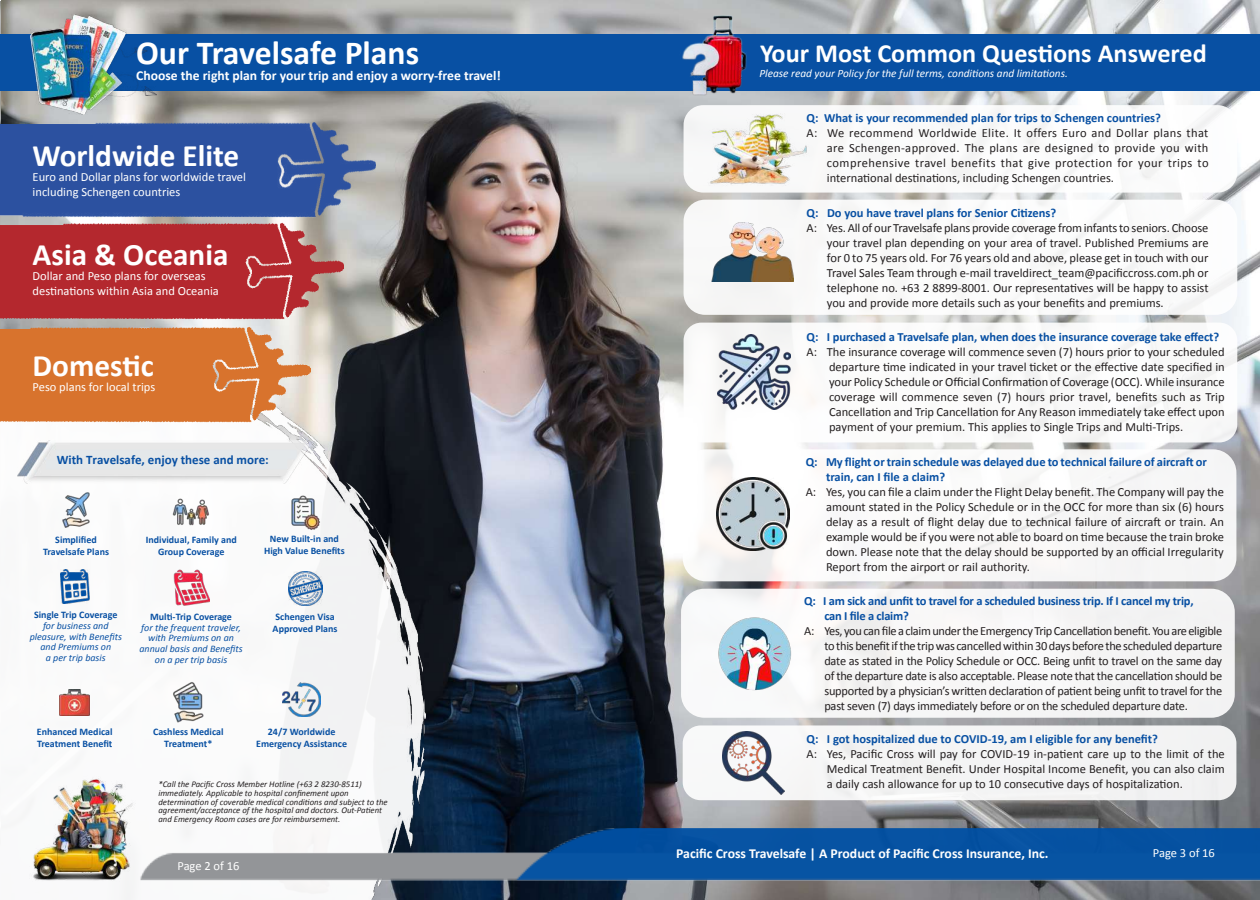
<style>
.page{position:relative;width:1260px;height:900px;background:#fff}
.page>*{position:absolute;margin:0;border:0;box-sizing:border-box;transform-origin:0 0}
.t1{font:700 33.75px "Calibri";color:#fff}
.t2{font:700 31.25px "Calibri";color:#fff}
.t3{font:700 26.25px "Calibri";color:#fff}
.t4{font:700 13.75px "Calibri";color:#fff}
.t5{font:700 13.62px "Calibri";color:#fff}
.t6{font:700 13px "Calibri";color:#0850a3}
.t7{font:12.5px/15px "Calibri";color:#231f20;text-align:justify}
.t8{font:700 12.5px/15px "Calibri";letter-spacing:-.005em;color:#0850a3}
.t9{font:12.5px/15px "Calibri";color:#fff}
.t10{font:italic 11.25px "Calibri";color:#fff}
.t11{font:700 10px/12px "Calibri";color:#0850a3;text-align:center}
.t12{font:italic 10px/10.6px "Calibri";color:#0850a3;text-align:center}
.t13{font:italic 8.75px/8.8px "Calibri";color:#231f20}
</style>
<div class="page">
<img style="left:2px;top:0;width:1258px;height:828px">
<div style="left:0;top:34px;width:1260px;height:56px;background:#0850a3"></div>
<img style="left:2px;top:368px;width:424px;height:532px">
<img style="left:30px;top:14px;width:126px;height:101px">
<img style="left:0;top:121px;width:375px;height:100px">
<img style="left:0;top:223px;width:343px;height:99px">
<img style="left:0;top:326px;width:311px;height:100px">
<img style="left:138px;top:828px;width:1122px;height:72px">
<img style="left:61px;top:570px;width:30px;height:34px">
<img style="left:288px;top:571px;width:34px;height:34px">
<img style="left:58px;top:490px;width:36px;height:40px">
<img style="left:173px;top:491px;width:36px;height:41px">
<img style="left:289px;top:495px;width:32px;height:35px">
<img style="left:173px;top:569px;width:36px;height:36px">
<img style="left:2px;top:768px;width:149px;height:116px">
<img style="left:59px;top:689px;width:30px;height:27px">
<img style="left:169px;top:678px;width:38px;height:47px">
<img style="left:282px;top:682px;width:38px;height:35px">
<img style="left:18px;top:440px;width:290px;height:43px">
<img style="left:680px;top:12px;width:69px;height:83px">
<div style="left:684px;top:105px;width:553px;height:88px;background:#fff;border-radius:20px"></div>
<img style="left:694px;top:100px;width:119px;height:93px">
<div style="left:684px;top:200px;width:553px;height:115px;background:#fff;border-radius:22px"></div>
<img style="left:712px;top:223px;width:81px;height:59px">
<div style="left:684px;top:323px;width:553px;height:119px;background:#fff;border-radius:18px"></div>
<img style="left:718px;top:335px;width:73px;height:74px">
<div style="left:683px;top:449px;width:553px;height:132px;background:#f9f8f8;border-radius:23px"></div>
<img style="left:717px;top:478px;width:73px;height:73px">
<div style="left:681px;top:589px;width:554px;height:129px;background:#f6f6f6;border-radius:23px"></div>
<img style="left:718px;top:617px;width:73px;height:74px">
<div style="left:683px;top:725px;width:553px;height:75px;background:#f4f4f4;border-radius:18px"></div>
<img style="left:722px;top:732px;width:62px;height:62px">
<h1 class="t1" style="left:136px;top:29px;width:285px">Our Travelsafe Plans</h1>
<p class="t5" style="left:136px;top:65px;width:366px">Choose the right plan for your trip and enjoy a worry-free travel!</p>
<h2 class="t2" style="left:33px;top:133px;width:208px">Worldwide Elite</h2>
<p class="t9" style="left:33px;top:169px;width:215px">Euro and Dollar plans for worldwide travel including Schengen countries</p>
<h2 class="t2" style="left:33px;top:233px;width:197px">Asia &amp; Oceania</h2>
<p class="t9" style="left:33px;top:268px;width:188px">Dollar and Peso plans for overseas destinations within Asia and Oceania</p>
<h2 class="t2" style="left:33px;top:343px;width:123px">Domestic</h2>
<p class="t9" style="left:33px;top:379px;width:124px">Peso plans for local trips</p>
<p class="t6" style="left:57px;top:450px;width:213px">With Travelsafe, enjoy these and more:</p>
<p class="t11" style="left:43px;top:533px;width:67px">Simplified<br>Travelsafe Plans</p>
<p class="t11" style="left:146px;top:533px;width:92px">Individual, Family and<br>Group Coverage</p>
<p class="t11" style="left:264px;top:532px;width:82px">New Built-in and<br>High Value Benefits</p>
<p class="t11" style="left:34px;top:609px;width:85px">Single Trip Coverage</p>
<p class="t12" style="left:30px;top:620px;width:94px">for business and pleasure, with Benefits and Premiums on<br>a per trip basis</p>
<p class="t11" style="left:273px;top:610px;width:66px;text-align:left">Schengen Visa<br>Approved Plans</p>
<p class="t11" style="left:150px;top:610px;width:83px">Multi-Trip Coverage</p>
<p class="t12" style="left:139px;top:622px;width:105px">for the frequent traveler, with Premiums on an annual basis and Benefits on a per trip basis</p>
<p class="t11" style="left:37px;top:726px;width:77px;text-align:left">Enhanced Medical<br>Treatment Benefit</p>
<p class="t11" style="left:153px;top:725px;width:72px">Cashless Medical<br>Treatment*</p>
<p class="t11" style="left:256px;top:725px;width:92px">24/7 Worldwide<br>Emergency Assistance</p>
<p class="t13" style="left:158px;top:779px;width:231px">*Call the Pacific Cross Member Hotline (+63 2 8230-8511) immediately. Applicable to hospital confinement upon determination of coverable medical conditions and subject to the agreement/acceptance of the hospital and doctors. Out-Patient and Emergency Room cases are for reimbursement.</p>
<p class="t9" style="left:177px;top:858px;width:64px">Page 2 of 16</p>
<h3 class="t3" style="left:760px;top:35px;width:448px">Your Most Common Questions Answered</h3>
<p class="t10" style="left:759px;top:66px;width:310px">Please read your Policy for the full terms, conditions and limitations.</p>
<p class="t8" style="left:807px;top:110px;width:356px">Q: What is your recommended plan for trips to Schengen countries?</p>
<p class="t7" style="left:827px;top:125px;width:383px;text-indent:-20px">A: We recommend Worldwide Elite. It offers Euro and Dollar plans that are Schengen-approved. The plans are designed to provide you with comprehensive travel benefits that give protection for your trips to international destinations, including Schengen countries.</p>
<p class="t8" style="left:807px;top:205px;width:251px">Q: Do you have travel plans for Senior Citizens?</p>
<p class="t7" style="left:827px;top:220px;width:383px;text-indent:-20px">A: Yes. All of our Travelsafe plans provide coverage from infants to seniors. Choose your travel plan depending on your area of travel. Published Premiums are for 0 to 75 years old. For 76 years old and above, please get in touch with our Travel Sales Team through e-mail traveldirect_team@pacificcross.com.ph or telephone no. +63 2 8899-8001. Our representatives will be happy to assist you and provide more details such as your benefits and premiums.</p>
<p class="t8" style="left:807px;top:329px;width:414px">Q: I purchased a Travelsafe plan, when does the insurance coverage take effect?</p>
<p class="t7" style="left:829px;top:344px;width:397px;text-indent:-22px">A: The insurance coverage will commence seven (7) hours prior to your scheduled departure time indicated in your travel ticket or the effective date specified in your Policy Schedule or Official Confirmation of Coverage (OCC). While insurance coverage will commence seven (7) hours prior travel, benefits such as Trip Cancellation and Trip Cancellation for Any Reason immediately take effect upon payment of your premium. This applies to Single Trips and Multi-Trips.</p>
<p class="t8" style="left:826px;top:454px;width:382px;text-indent:-20px">Q: My flight or train schedule was delayed due to technical failure of aircraft or train, can I file a claim?</p>
<p class="t7" style="left:826px;top:484px;width:399px;text-indent:-20px">A: Yes, you can file a claim under the Flight Delay benefit. The Company will pay the amount stated in the Policy Schedule or in the OCC for more than six (6) hours delay as a result of flight delay due to technical failure of aircraft or train. An example would be if you were not able to board on time because the train broke down. Please note that the delay should be supported by an official Irregularity Report from the airport or rail authority.</p>
<p class="t8" style="left:824px;top:593px;width:371px;text-indent:-20px">Q: I am sick and unfit to travel for a scheduled business trip. If I cancel my trip, can I file a claim?</p>
<p class="t7" style="left:824px;top:623px;width:399px;text-indent:-20px">A: Yes, you can file a claim under the Emergency Trip Cancellation benefit. You are eligible to this benefit if the trip was cancelled within 30 days before the scheduled departure date as stated in the Policy Schedule or OCC. Being unfit to travel on the same day of the departure date is also acceptable. Please note that the cancellation should be supported by a physician’s written declaration of patient being unfit to travel for the past seven (7) days immediately before or on the scheduled departure date.</p>
<p class="t8" style="left:807px;top:731px;width:353px">Q: I got hospitalized due to COVID-19, am I eligible for any benefit?</p>
<p class="t7" style="left:827px;top:746px;width:399px;text-indent:-20px">A: Yes, Pacific Cross will pay for COVID-19 in-patient care up to the limit of the Medical Treatment Benefit. Under Hospital Income Benefit, you can also claim a daily cash allowance for up to 10 consecutive days of hospitalization.</p>
<p class="t4" style="left:676px;top:843px;width:374px">Pacific Cross Travelsafe | A Product of Pacific Cross Insurance, Inc.</p>
<p class="t9" style="left:1153px;top:845px;width:64px">Page 3 of 16</p>
</div>
